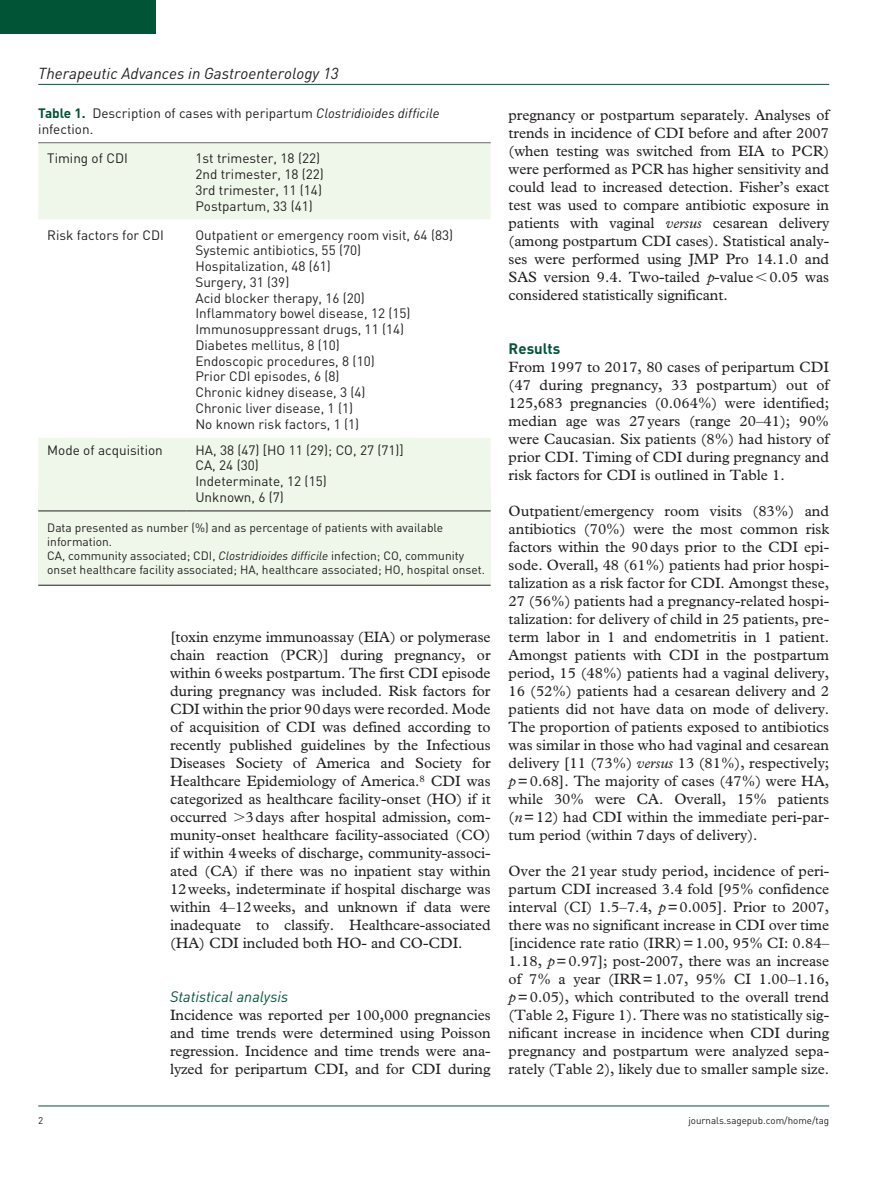
<style>
.page{position:relative;width:893px;height:1191px;background:#fff}
.page>*{position:absolute;margin:0;border:0;box-sizing:border-box;transform-origin:0 0}
.t1{font:italic 15.75px "DIN";color:#231f20}
.t2{font:15px/18px "Plantin Std";letter-spacing:-.005em;color:#231f20;text-align:justify}
.t3{font:italic 15px "DIN";color:#015436}
.t4{font:700 15px "DIN";color:#015436}
.t5{font:13.5px/15.8px "DIN";color:#231f20}
.t6{font:12px/14.2px "DIN";color:#231f20}
.t7{font:9.75px "DIN";color:#231f20}
.s1{font-weight:700;color:#015436}
.s2{font-style:italic}
</style>
<div class="page">
<hr style="left:38px;top:84px;width:791px;height:1px;background:#015436">
<hr style="left:38px;top:1105px;width:791px;height:1px;background:#015436">
<div style="left:0;top:0;width:155px;height:34px;background:#015436"></div>
<div style="left:38px;top:486px;width:453px;height:100px;background:#eff7ea"></div>
<hr style="left:38px;top:585px;width:453px;height:1px;background:#231f20">
<div style="left:38px;top:143px;width:453px;height:343px;background:#eff7ea"></div>
<svg style="left:38px;top:220px;width:453px;height:218px"></svg>
<hr style="left:38px;top:510px;width:148px;height:1px;background:#231f20">
<hr style="left:186px;top:510px;width:305px;height:1px;background:#231f20">
<p class="t1" style="left:38px;top:63px;width:302px">Therapeutic Advances in Gastroenterology 13</p>
<p class="t5" style="left:38px;top:105px;width:403px"><span class="s1">Table 1.</span> Description of cases with peripartum <span class="s2">Clostridioides difficile </span>infection.</p>
<p class="t5" style="left:47px;top:150px;width:82px">Timing of CDI</p>
<p class="t5" style="left:195px;top:150px;width:130px">1st trimester, 18 (22)<br>2nd trimester, 18 (22)<br>3rd trimester, 11 (14)<br>Postpartum, 33 (41)</p>
<p class="t5" style="left:47px;top:227px;width:118px">Risk factors for CDI</p>
<p class="t5" style="left:195px;top:227px;width:259px">Outpatient or emergency room visit, 64 (83)<br>Systemic antibiotics, 55 (70)<br>Hospitalization, 48 (61)<br>Surgery, 31 (39)<br>Acid blocker therapy, 16 (20)<br>Inflammatory bowel disease, 12 (15)<br>Immunosuppressant drugs, 11 (14)<br>Diabetes mellitus, 8 (10)<br>Endoscopic procedures, 8 (10)<br>Prior CDI episodes, 6 (8)<br>Chronic kidney disease, 3 (4)<br>Chronic liver disease, 1 (1)<br>No known risk factors, 1 (1)</p>
<p class="t5" style="left:47px;top:442px;width:117px">Mode of acquisition</p>
<p class="t5" style="left:195px;top:442px;width:210px">HA, 38 (47) [HO 11 (29); CO, 27 (71)]<br>CA, 24 (30)<br>Indeterminate, 12 (15)<br>Unknown, 6 (7)</p>
<p class="t6" style="left:47px;top:520px;width:439px">Data presented as number (%) and as percentage of patients with available information.<br>CA, community associated; CDI, <span class="s2">Clostridioides difficile</span> infection; CO, community onset healthcare facility associated; HA, healthcare associated; HO, hospital onset.</p>
<p class="t2" style="left:170px;top:628px;width:322px">[toxin enzyme immunoassay (EIA) or polymerase chain reaction (PCR)] during pregnancy, or within 6weeks postpartum. The first CDI episode during pregnancy was included. Risk factors for CDI within the prior 90days were recorded. Mode of acquisition of CDI was defined according to recently published guidelines by the Infectious Diseases Society of America and Society for Healthcare Epidemiology of America.<sup>8</sup> CDI was categorized as healthcare facility-onset (HO) if it occurred 3days after hospital admission, com&shy;munity-onset healthcare facility-associated (CO) if within 4weeks of discharge, community-associ&shy;ated (CA) if there was no inpatient stay within 12weeks, indeterminate if hospital discharge was within 4–12weeks, and unknown if data were inadequate to classify. Healthcare-associated (HA) CDI included both HO- and CO-CDI.</p>
<p class="t3" style="left:170px;top:987px;width:119px">Statistical analysis</p>
<p class="t2" style="left:170px;top:1006px;width:322px">Incidence was reported per 100,000 pregnancies and time trends were determined using Poisson regression. Incidence and time trends were ana&shy;lyzed for peripartum CDI, and for CDI during</p>
<p class="t2" style="left:509px;top:106px;width:322px">pregnancy or postpartum separately. Analyses of trends in incidence of CDI before and after 2007 (when testing was switched from EIA to PCR) were performed as PCR has higher sensitivity and could lead to increased detection. Fisher’s exact test was used to compare antibiotic exposure in patients with vaginal <span class="s2">versus</span> cesarean delivery (among postpartum CDI cases). Statistical analy&shy;ses were performed using JMP Pro 14.1.0 and SAS version 9.4. Two-tailed <span class="s2">p</span>-value 0.05 was considered statistically significant.</p>
<p class="t4" style="left:509px;top:339px;width:53px">Results</p>
<p class="t2" style="left:509px;top:358px;width:322px">From 1997 to 2017, 80 cases of peripartum CDI (47 during pregnancy, 33 postpartum) out of 125,683 pregnancies (0.064%) were identified; median age was 27years (range 20–41); 90% were Caucasian. Six patients (8%) had history of prior CDI. Timing of CDI during pregnancy and risk factors for CDI is outlined in Table 1.</p>
<p class="t2" style="left:509px;top:502px;width:322px">Outpatient/emergency room visits (83%) and antibiotics (70%) were the most common risk factors within the 90days prior to the CDI epi&shy;sode. Overall, 48 (61%) patients had prior hospi&shy;talization as a risk factor for CDI. Amongst these, 27 (56%) patients had a pregnancy-related hospi&shy;talization: for delivery of child in 25 patients, pre&shy;term labor in 1 and endometritis in 1 patient.<br>Amongst patients with CDI in the postpartum period, 15 (48%) patients had a vaginal delivery, 16 (52%) patients had a cesarean delivery and 2 patients did not have data on mode of delivery.<br>The proportion of patients exposed to antibiotics was similar in those who had vaginal and cesarean delivery [11 (73%) <span class="s2">versus</span> 13 (81%), respectively; <span class="s2">p</span>=0.68]. The majority of cases (47%) were HA, while 30% were CA. Overall, 15% patients (<span class="s2">n</span>=12) had CDI within the immediate peri-par&shy;tum period (within 7days of delivery).</p>
<p class="t2" style="left:509px;top:862px;width:322px">Over the 21year study period, incidence of peri&shy;partum CDI increased 3.4 fold [95% confidence interval (CI) 1.5–7.4, <span class="s2">p</span>=0.005]. Prior to 2007, there was no significant increase in CDI over time [incidence rate ratio (IRR)=1.00, 95% CI: 0.84– 1.18, <span class="s2">p</span>=0.97]; post-2007, there was an increase of 7% a year (IRR=1.07, 95% CI 1.00–1.16, <span class="s2">p</span>=0.05), which contributed to the overall trend (Table 2, Figure 1). There was no statistically sig&shy;nificant increase in incidence when CDI during pregnancy and postpartum were analyzed sepa&shy;rately (Table 2), likely due to smaller sample size.</p>
<p class="t7" style="left:38px;top:1114px;width:7px">2</p>
<p class="t7" style="left:688px;top:1114px;width:142px">journals.sagepub.com/home/tag</p>
</div>
